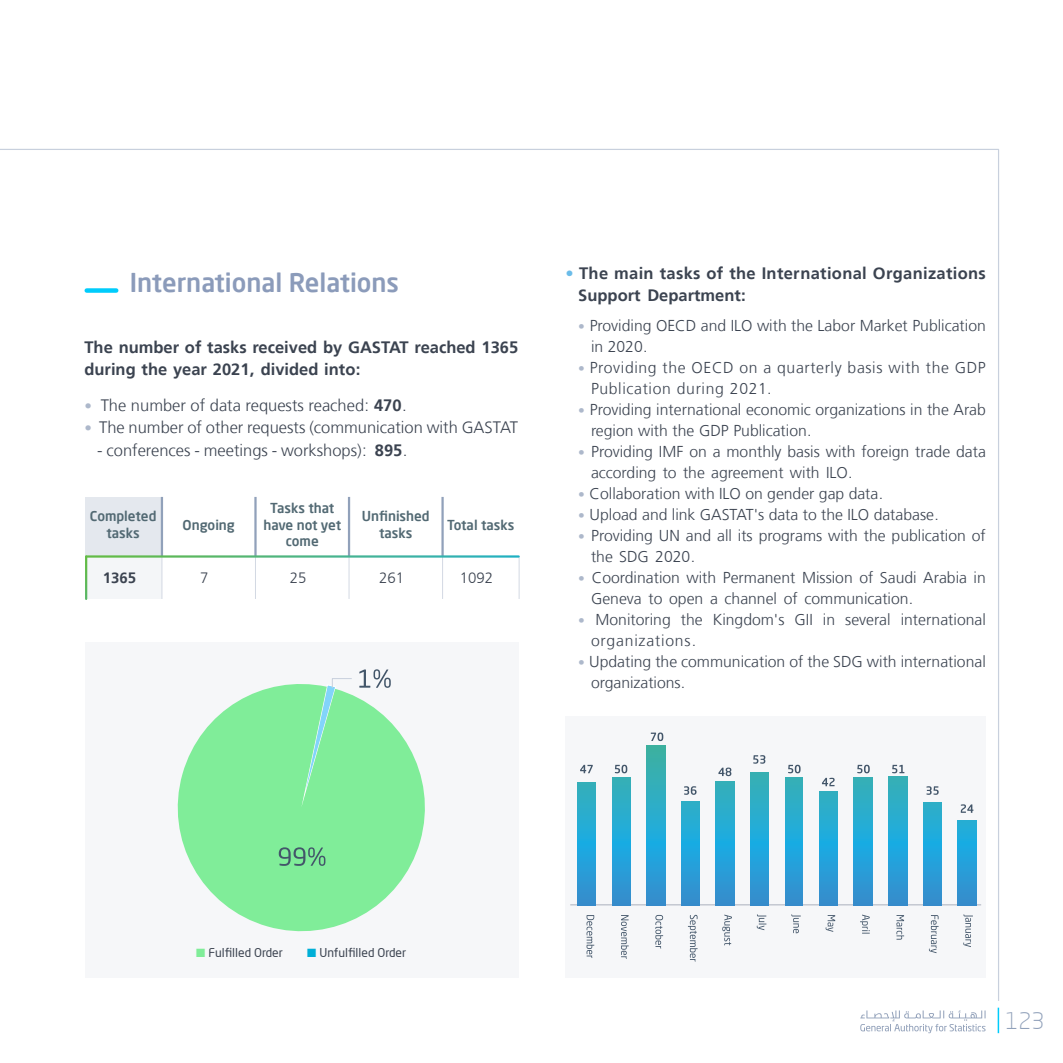
<style>
.page{position:relative;width:1063px;height:1063px;background:#fff}
.page>*{position:absolute;margin:0;border:0;box-sizing:border-box;transform-origin:0 0}
.t1{font:500 25.5px "Neo Sans Arabic";color:#8b9bba}
.t2{font:300 22.5px "Neo Sans Arabic";color:#91a1ba}
.t3{font:300 16.5px "Frutiger LT Arabic 45";color:#3b4350}
.t4{font:700 16.5px/22.5px "Frutiger LT Arabic 65";color:#3b4350}
.t5{font:700 16.5px/22.5px "Frutiger LT Arabic 65";letter-spacing:.02em;color:#3b4350}
.t6{font:300 15.75px/21px "Frutiger LT Arabic 45";color:#3b4350}
.t7{font:300 15.75px/21px "Frutiger LT Arabic 45";letter-spacing:.04em;color:#3b4350}
.t8{font:300 15px "Frutiger LT Arabic 45";color:#3b4350}
.t9{font:700 15px "Frutiger LT Arabic 65";color:#3b4350}
.t10{font:500 13.5px/16.5px "Neo Sans Arabic";color:#526973;text-align:center}
.t11{font:12px "Neo Sans Arabic";color:#3b4350}
.s1{font-size:15px;color:#adb8cb}
.s2{font-family:"Frutiger LT Arabic 65";font-weight:700}
.s3{font-family:"Frutiger LT Arabic 45";font-weight:300;color:#6bbce9}
.s4{font-size:13.5px;color:#adb8cb}
.s5{color:#80ed99}
.s6{color:#00afd7}
</style>
<div class="page">
<svg style="left:860px;top:1010px;width:126px;height:23px"></svg>
<svg style="left:998px;top:1008px;width:1px;height:25px"></svg>
<div style="left:87px;top:288px;width:29px;height:5px;background:#00ccfc"></div>
<div style="left:85px;top:497px;width:77px;height:59px;background:#e4e8ee"></div>
<div style="left:85px;top:556px;width:77px;height:43px;background:#f4f6f8"></div>
<hr style="left:519px;top:556px;width:1px;height:43px;background:#d3d9e3">
<hr style="left:442px;top:556px;width:1px;height:43px;background:#d3d9e3">
<hr style="left:349px;top:556px;width:1px;height:43px;background:#d3d9e3">
<hr style="left:255px;top:556px;width:1px;height:43px;background:#d3d9e3">
<hr style="left:162px;top:556px;width:1px;height:43px;background:#d3d9e3">
<hr style="left:441px;top:497px;width:3px;height:59px;background:#91a1ba">
<hr style="left:348px;top:497px;width:2px;height:59px;background:#91a1ba">
<hr style="left:254px;top:497px;width:3px;height:59px;background:#91a1ba">
<hr style="left:161px;top:497px;width:2px;height:59px;background:#91a1ba">
<hr style="left:86px;top:555px;width:433px;height:3px;background:#fff">
<hr style="left:85px;top:557px;width:2px;height:42px;background:#fff">
<div style="left:85px;top:643px;width:434px;height:335px;background:#f6f7f9"></div>
<svg style="left:177px;top:684px;width:248px;height:248px;fill:#80ed99"></svg>
<svg style="left:359px;top:669px;width:32px;height:19px"></svg>
<svg style="left:279px;top:847px;width:46px;height:19px"></svg>
<svg style="left:300px;top:678px;width:52px;height:129px;background:#8beca7"></svg>
<div style="left:566px;top:716px;width:420px;height:262px;background:#f6f7f9"></div>
<hr style="left:570px;top:905px;width:411px;height:1px;background:#aab0bd">
<svg style="left:587px;top:915px;width:7px;height:43px"></svg>
<svg style="left:621px;top:915px;width:8px;height:44px"></svg>
<svg style="left:655px;top:915px;width:8px;height:34px"></svg>
<svg style="left:688px;top:915px;width:10px;height:47px"></svg>
<svg style="left:722px;top:915px;width:10px;height:30px"></svg>
<svg style="left:757px;top:914px;width:9px;height:16px"></svg>
<svg style="left:791px;top:914px;width:10px;height:19px"></svg>
<svg style="left:826px;top:915px;width:9px;height:17px"></svg>
<svg style="left:860px;top:915px;width:10px;height:19px"></svg>
<svg style="left:896px;top:915px;width:8px;height:25px"></svg>
<svg style="left:929px;top:915px;width:10px;height:38px"></svg>
<svg style="left:963px;top:914px;width:10px;height:33px"></svg>
<svg style="left:578px;top:783px;width:17px;height:122px;background:#28a4d1"></svg>
<svg style="left:580px;top:765px;width:13px;height:8px"></svg>
<svg style="left:612px;top:778px;width:18px;height:127px;background:#29a4d0"></svg>
<svg style="left:615px;top:765px;width:12px;height:8px"></svg>
<svg style="left:646px;top:745px;width:19px;height:160px;background:#2ca6c8"></svg>
<svg style="left:651px;top:733px;width:12px;height:8px"></svg>
<svg style="left:681px;top:801px;width:19px;height:104px;background:#27a2d5"></svg>
<svg style="left:684px;top:786px;width:13px;height:9px"></svg>
<svg style="left:716px;top:781px;width:18px;height:124px;background:#29a4d1"></svg>
<svg style="left:718px;top:768px;width:13px;height:8px"></svg>
<svg style="left:750px;top:773px;width:19px;height:132px;background:#29a5cf"></svg>
<svg style="left:753px;top:755px;width:12px;height:9px"></svg>
<svg style="left:785px;top:778px;width:18px;height:127px;background:#29a4d0"></svg>
<svg style="left:788px;top:765px;width:13px;height:8px"></svg>
<svg style="left:820px;top:791px;width:18px;height:114px;background:#28a3d3"></svg>
<svg style="left:822px;top:778px;width:13px;height:8px"></svg>
<svg style="left:854px;top:778px;width:19px;height:127px;background:#29a4d0"></svg>
<svg style="left:857px;top:765px;width:13px;height:8px"></svg>
<svg style="left:889px;top:776px;width:18px;height:129px;background:#29a4d0"></svg>
<svg style="left:892px;top:765px;width:12px;height:8px"></svg>
<svg style="left:923px;top:802px;width:19px;height:103px;background:#27a2d5"></svg>
<svg style="left:926px;top:786px;width:13px;height:9px"></svg>
<div style="left:958px;top:821px;width:18px;height:84px;background:linear-gradient(to bottom,#19b3e1,#338ecf)"></div>
<svg style="left:961px;top:804px;width:12px;height:9px"></svg>
<h1 class="t1" style="left:130px;top:263px;width:271px">International Relations</h1>
<p class="t4" style="left:84px;top:336px;width:435px">The number of tasks received by GASTAT reached 1365 during the year 2021, divided into:</p>
<p class="t3" style="left:84px;top:392px;width:324px"><span class="s1">•</span> The number of data requests reached: <span class="s2">470</span>.</p>
<p class="t3" style="left:84px;top:415px;width:435px"><span class="s1">•</span> The number of other requests (communication with GASTAT</p>
<p class="t3" style="left:97px;top:437px;width:312px">- conferences - meetings - workshops): <span class="s2">895</span>.</p>
<p class="t10" style="left:263px;top:500px;width:79px">Tasks that have not yet come</p>
<p class="t10" style="left:362px;top:508px;width:69px">Unfinished tasks</p>
<p class="t10" style="left:90px;top:508px;width:68px">Completed tasks</p>
<p class="t9" style="left:103px;top:566px;width:35px">1365</p>
<p class="t8" style="left:200px;top:567px;width:10px">7</p>
<p class="t8" style="left:290px;top:567px;width:18px">25</p>
<p class="t8" style="left:379px;top:567px;width:27px">261</p>
<p class="t8" style="left:460px;top:567px;width:35px">1092</p>
<p class="t10" style="left:183px;top:517px;width:54px">Ongoing</p>
<p class="t10" style="left:447px;top:517px;width:69px">Total tasks</p>
<p class="t5" style="left:578px;top:261px;width:409px;text-indent:-13px"><span class="s3">•</span> The main tasks of the International Organizations<br>Support Department:</p>
<p class="t6" style="left:591px;top:314px;width:396px;text-indent:-13px"><span class="s4">•</span> Providing OECD and ILO with the Labor Market Publication in 2020.</p>
<p class="t7" style="left:591px;top:356px;width:396px;text-indent:-13px"><span class="s4">•</span> Providing the OECD on a quarterly basis with the GDP<br>Publication during 2021.</p>
<p class="t6" style="left:591px;top:398px;width:396px;text-indent:-13px"><span class="s4">•</span> Providing international economic organizations in the Arab region with the GDP Publication.</p>
<p class="t6" style="left:591px;top:440px;width:396px;text-indent:-13px"><span class="s4">•</span> Providing IMF on a monthly basis with foreign trade data according to the agreement with ILO.</p>
<p class="t6" style="left:578px;top:482px;width:307px"><span class="s4">•</span> Collaboration with ILO on gender gap data.</p>
<p class="t6" style="left:578px;top:503px;width:362px"><span class="s4">•</span> Upload and link GASTAT's data to the ILO database.</p>
<p class="t6" style="left:591px;top:524px;width:396px;text-indent:-13px"><span class="s4">•</span> Providing UN and all its programs with the publication of the SDG 2020.</p>
<p class="t6" style="left:591px;top:566px;width:396px;text-indent:-13px"><span class="s4">•</span> Coordination with Permanent Mission of Saudi Arabia in<br>Geneva to open a channel of communication.</p>
<p class="t6" style="left:591px;top:608px;width:396px;text-indent:-13px"><span class="s4">•</span> Monitoring the Kingdom's GII in several international organizations.</p>
<p class="t6" style="left:591px;top:650px;width:396px;text-indent:-13px"><span class="s4">•</span> Updating the communication of the SDG with international organizations.</p>
<p class="t11" style="left:196px;top:944px;width:88px"><span class="s5">■</span> Fulfilled Order</p>
<p class="t11" style="left:307px;top:944px;width:101px"><span class="s6">■</span> Unfulfilled Order</p>
<h2 class="t2" style="left:1006px;top:1004px;width:41px">123</h2>
</div>
